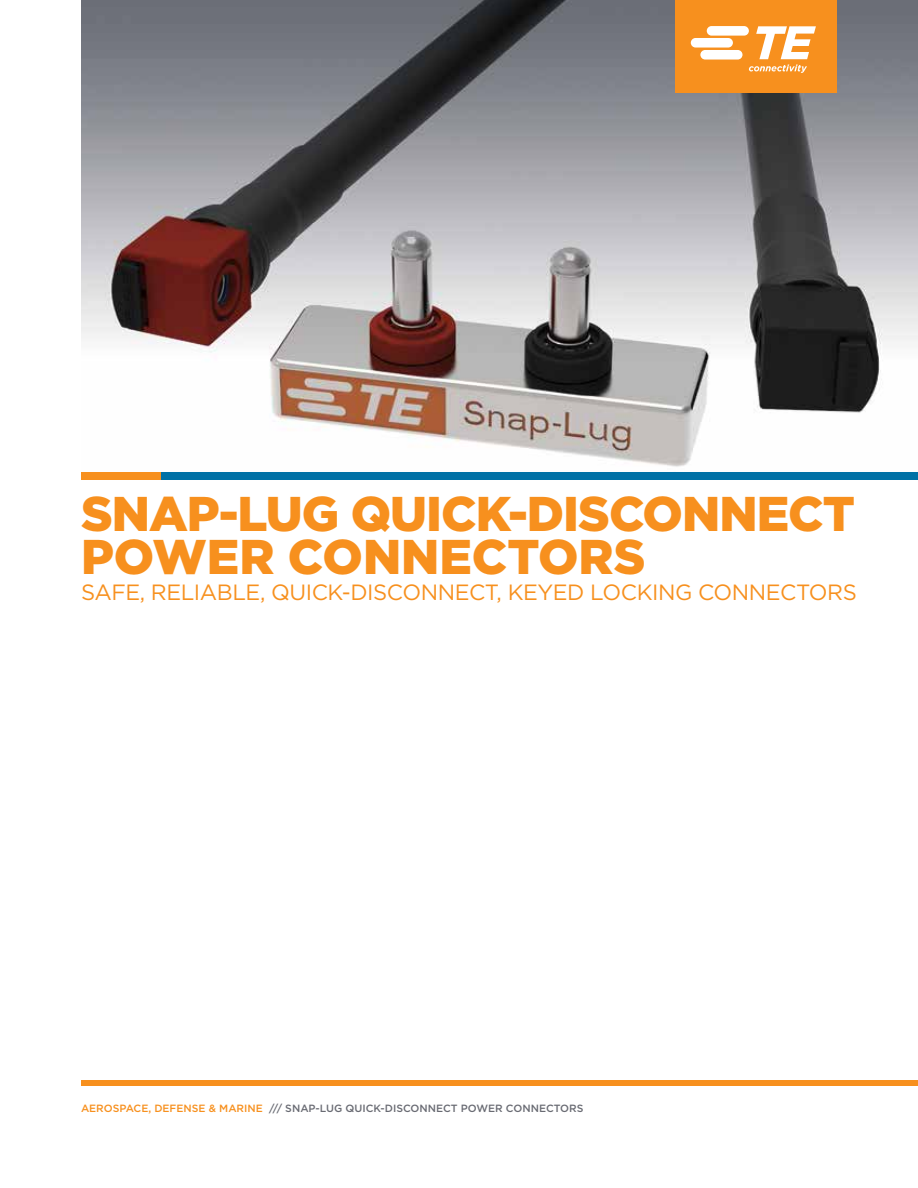
<style>
.page{position:relative;width:918px;height:1188px;background:#fff}
.page>*{position:absolute;margin:0;border:0;box-sizing:border-box;transform-origin:0 0}
.t1{font:900 48.75px/42px "Gotham";letter-spacing:-.02em;color:#f7901e}
.t2{font:22.05px "Gotham";letter-spacing:-.02em;color:#f7901e}
.t3{font:500 10.5px "Gotham";color:#696b73}
.s1{color:#f7901e}
</style>
<div class="page">
<img style="left:81px;top:0;width:837px;height:467px">
<div style="left:675px;top:0;width:162px;height:93px;background:#f7901e"></div>
<svg style="left:691px;top:26px;width:125px;height:47px"></svg>
<div style="left:81px;top:1080px;width:837px;height:6px;background:#f7901e"></div>
<div style="left:160px;top:472px;width:758px;height:8px;background:#0071a6"></div>
<div style="left:81px;top:472px;width:79px;height:8px;background:#f7901e"></div>
<h1 class="t1" style="left:81px;top:493px;width:775px">SNAP-LUG QUICK-DISCONNECT<br>POWER CONNECTORS</h1>
<h2 class="t2" style="left:81px;top:578px;width:777px">SAFE, RELIABLE, QUICK-DISCONNECT, KEYED LOCKING CONNECTORS</h2>
<p class="t3" style="left:81px;top:1102px;width:504px"><span class="s1">AEROSPACE, DEFENSE &amp; MARINE</span> /// SNAP-LUG QUICK-DISCONNECT POWER CONNECTORS</p>
</div>
